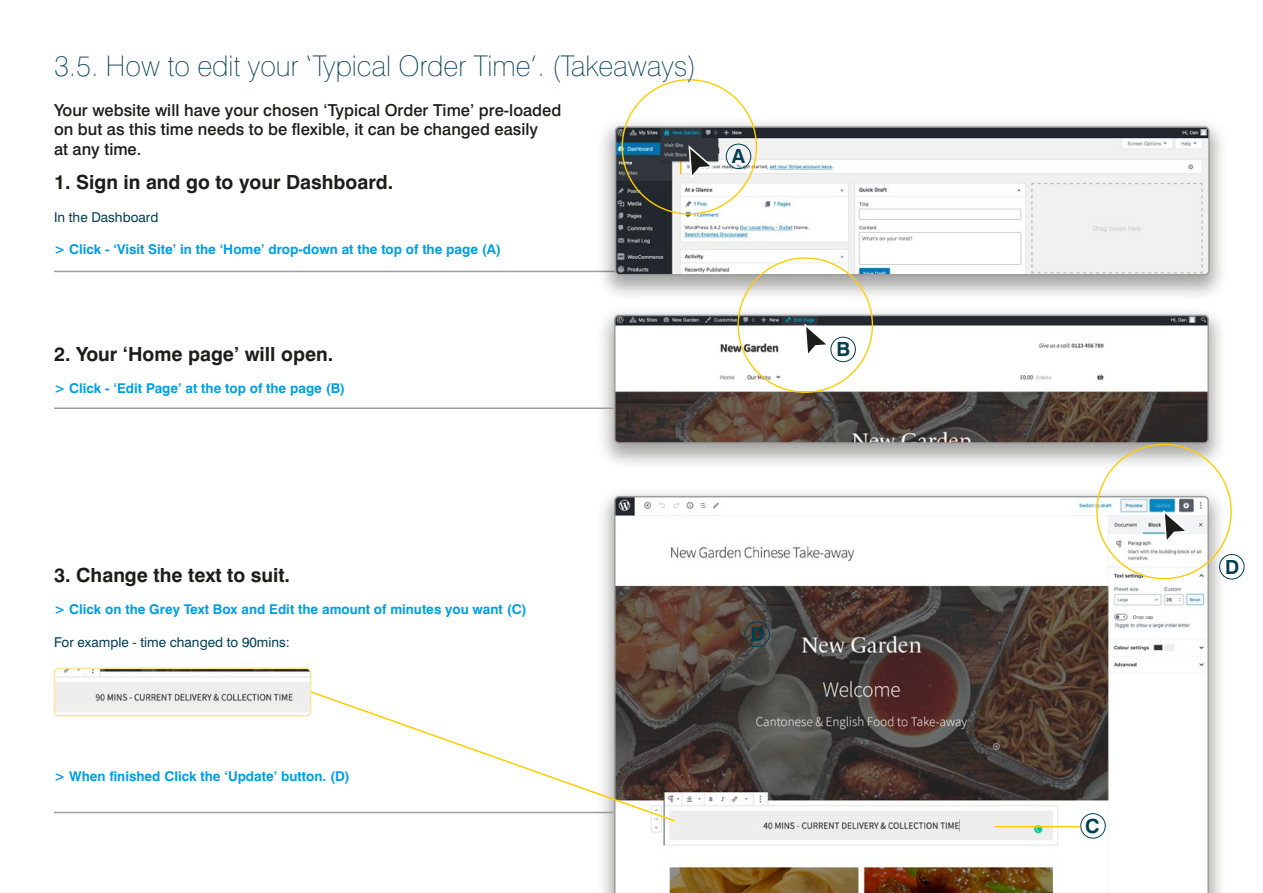
<style>
.page{position:relative;width:1263px;height:893px;background:#fff}
.page>*{position:absolute;margin:0;border:0;box-sizing:border-box;transform-origin:0 0}
.t1{font:100 28.5px "Swiss 721 BT";color:#003e52}
.t2{font:700 19.5px "Swiss 721 BT";color:#1d1d1b}
.t3{font:700 19.5px "Swiss 721 BT";color:#003e52}
.t4{font:500 16.5px/19.8px "Swiss 721 BT";color:#1d1d1b}
.t5{font:700 13.5px "Swiss 721 BT";color:#009fe3}
.t6{font:13.5px "Swiss 721 BT";color:#003e52}
</style>
<div class="page">
<div style="left:596px;top:486px;width:631px;height:407px;background:#1d1d1b;opacity:.4"></div>
<svg style="left:614px;top:496px;width:595px;height:397px"></svg>
<div style="left:596px;top:305px;width:631px;height:165px;background:#1d1d1b;opacity:.4"></div>
<img style="left:615px;top:315px;width:593px;height:126px">
<div style="left:614px;top:315px;width:595px;height:129px;border:2px solid #9d9d9c;border-radius:4px"></div>
<hr style="left:54px;top:271px;width:561px;height:1px;background:#9d9d9c">
<hr style="left:54px;top:407px;width:561px;height:2px;background:#9d9d9c">
<hr style="left:54px;top:812px;width:561px;height:1px;background:#9d9d9c">
<div style="left:596px;top:116px;width:632px;height:186px;background:#1d1d1b;opacity:.4"></div>
<img style="left:615px;top:127px;width:592px;height:148px">
<div style="left:615px;top:126px;width:595px;height:150px;border:2px solid #9d9d9c;border-radius:4px"></div>
<svg style="left:687px;top:145px;width:29px;height:36px"></svg>
<div style="left:726px;top:144px;width:25px;height:25px;border:1px solid #003e52;border-radius:50%"></div>
<div style="left:830px;top:337px;width:26px;height:25px;border:1px solid #003e52;border-radius:50%"></div>
<svg style="left:803px;top:323px;width:29px;height:36px"></svg>
<div style="left:744px;top:622px;width:26px;height:25px;border:1px solid #003e52;border-radius:50%"></div>
<div style="left:1080px;top:813px;width:26px;height:25px;border:1px solid #003e52;border-radius:50%"></div>
<hr style="left:995px;top:826px;width:85px;height:1px;background:#fc0">
<img style="left:54px;top:668px;width:257px;height:48px">
<div style="left:54px;top:668px;width:257px;height:48px;border:2px solid #ffe596;border-radius:4px"></div>
<div style="left:1219px;top:554px;width:25px;height:25px;border:1px solid #003e52;border-radius:50%"></div>
<svg style="left:1162px;top:509px;width:28px;height:36px"></svg>
<svg style="left:309px;top:690px;width:367px;height:133px"></svg>
<h1 class="t1" style="left:54px;top:49px;width:643px">3.5. How to edit your ‘Typical Order Time’. (Takeaways)</h1>
<p class="t4" style="left:54px;top:100px;width:509px">Your website will have your chosen ‘Typical Order Time’ pre-loaded on but as this time needs to be flexible, it can be changed easily<br>at any time.</p>
<h2 class="t2" style="left:54px;top:171px;width:341px">1. Sign in and go to your Dashboard.</h2>
<p class="t6" style="left:54px;top:209px;width:106px">In the Dashboard</p>
<p class="t5" style="left:54px;top:241px;width:449px">&gt; Click - ‘Visit Site’ in the ‘Home’ drop-down at the top of the page (A)</p>
<h2 class="t2" style="left:54px;top:342px;width:281px">2. Your ‘Home page’ will open.</h2>
<p class="t5" style="left:54px;top:380px;width:293px">&gt; Click - ‘Edit Page’ at the top of the page (B)</p>
<h2 class="t3" style="left:732px;top:144px;width:15px">A</h2>
<h2 class="t2" style="left:54px;top:563px;width:238px">3. Change the text to suit.</h2>
<p class="t5" style="left:54px;top:601px;width:474px">&gt; Click on the Grey Text Box and Edit the amount of minutes you want (C)</p>
<p class="t6" style="left:54px;top:634px;width:237px">For example - time changed to 90mins:</p>
<p class="t5" style="left:54px;top:768px;width:297px">&gt; When finished Click the ‘Update’ button. (D)</p>
<h2 class="t3" style="left:750px;top:622px;width:16px">D</h2>
<h2 class="t3" style="left:836px;top:337px;width:15px">B</h2>
<h2 class="t3" style="left:1085px;top:814px;width:16px">C</h2>
<h2 class="t3" style="left:1225px;top:555px;width:16px">D</h2>
</div>
